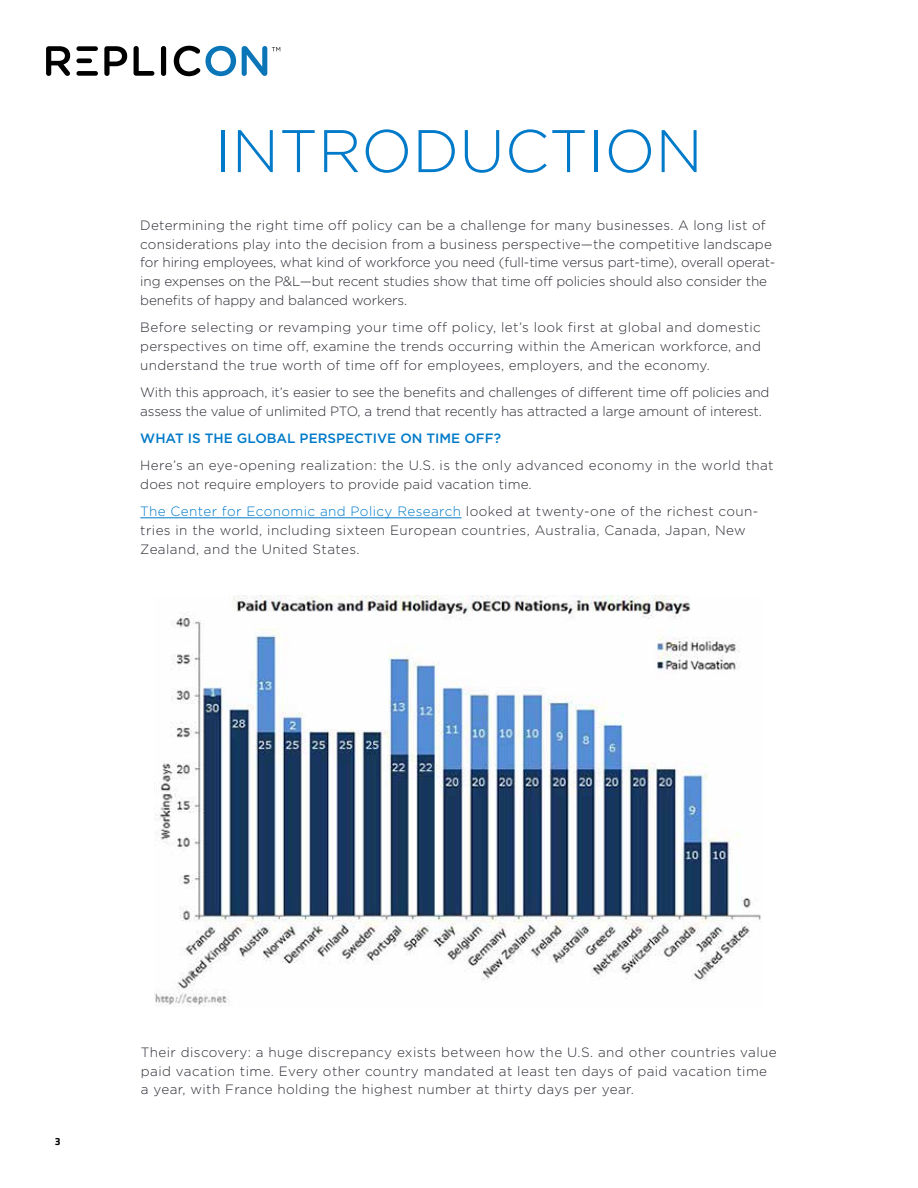
<style>
.page{position:relative;width:918px;height:1188px;background:#fff}
.page>*{position:absolute;margin:0;border:0;box-sizing:border-box;transform-origin:0 0}
.t1{font:300 60px "Gotham";color:#007ac9}
.t2{font:300 13.5px/18.8px "Gotham";letter-spacing:.01em;color:#2c2c36}
.t3{font:300 13.5px/18.8px "Gotham";letter-spacing:.03em;color:#2c2c36}
.t4{font:300 13.5px/18.8px "Gotham";letter-spacing:-.01em;color:#2c2c36}
.t5{font:500 13.5px "Gotham";color:#007ac9}
.t6{font:700 10.5px "Titillium";color:#000}
.s1{color:#007ac9}
</style>
<div class="page">
<svg style="left:46px;top:46px;width:24px;height:30px"></svg>
<svg style="left:104px;top:46px;width:23px;height:30px"></svg>
<svg style="left:134px;top:46px;width:20px;height:30px"></svg>
<div style="left:161px;top:46px;width:5px;height:30px;background:#000;border-radius:3px"></div>
<div style="left:76px;top:71px;width:22px;height:5px;background:#000;border-radius:2px"></div>
<div style="left:76px;top:58px;width:16px;height:5px;background:#000;border-radius:2px"></div>
<div style="left:76px;top:46px;width:22px;height:5px;background:#000;border-radius:2px"></div>
<svg style="left:174px;top:46px;width:62px;height:30px"></svg>
<svg style="left:242px;top:46px;width:38px;height:30px"></svg>
<hr style="left:140px;top:518px;width:322px;height:1px;background:#007ac9">
<img style="left:155px;top:595px;width:607px;height:411px">
<h1 class="t1" style="left:215px;top:118px;width:489px">INTRODUCTION</h1>
<p class="t2" style="left:140px;top:215px;width:637px">Determining the right time off policy can be a challenge for many businesses. A long list of considerations play into the decision from a business perspective—the competitive landscape for hiring employees, what kind of workforce you need (full-time versus part-time), overall operat&shy;ing expenses on the P&amp;L—but recent studies show that time off policies should also consider the benefits of happy and balanced workers.</p>
<p class="t2" style="left:140px;top:318px;width:622px;text-align:justify">Before selecting or revamping your time off policy, let’s look first at global and domestic perspectives on time off, examine the trends occurring within the American workforce, and understand the true worth of time off for employees, employers, and the economy.</p>
<p class="t4" style="left:140px;top:382px;width:631px">With this approach, it’s easier to see the benefits and challenges of different time off policies and assess the value of unlimited PTO, a trend that recently has attracted a large amount of interest.</p>
<p class="t5" style="left:140px;top:430px;width:362px">WHAT IS THE GLOBAL PERSPECTIVE ON TIME OFF?</p>
<p class="t2" style="left:140px;top:456px;width:635px">Here’s an eye-opening realization: the U.S. is the only advanced economy in the world that does not require employers to provide paid vacation time.</p>
<p class="t3" style="left:140px;top:502px;width:620px"><span class="s1">The Center for Economic and Policy Research</span> looked at twenty-one of the richest coun&shy;tries in the world, including sixteen European countries, Australia, Canada, Japan, New<br>Zealand, and the United States.</p>
<p class="t6" style="left:55px;top:1133px;width:7px">3</p>
<p class="t3" style="left:141px;top:1043px;width:637px">Their discovery: a huge discrepancy exists between how the U.S. and other countries value paid vacation time. Every other country mandated at least ten days of paid vacation time a year, with France holding the highest number at thirty days per year.</p>
</div>
